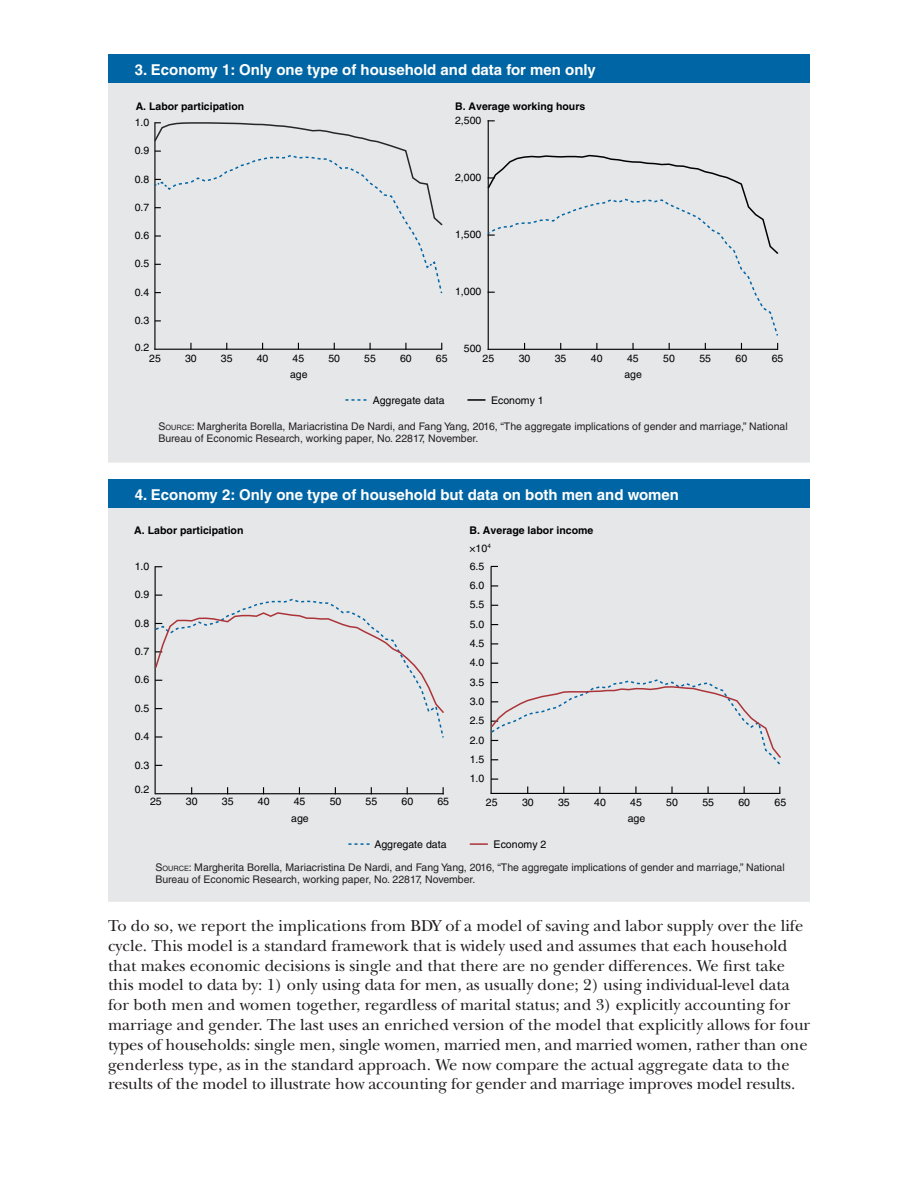
<style>
.page{position:relative;width:918px;height:1188px;background:#fff}
.page>*{position:absolute;margin:0;border:0;box-sizing:border-box;transform-origin:0 0}
.CFL_body_text{font:16.5px/19.8px "New Baskerville Std";color:#231f20}
.figure_title{font:700 15px "Helvetica LT Std";color:#fff}
.notes_and_sources{font:10.5px/12px "Helvetica LT Std";color:#231f20}
.t1{font:10.5px "Helvetica LT Std";color:#000}
.t2{font:700 10.5px "Helvetica LT Std";color:#000}
.s1{font-style:inherit}
.s2{font-size:7.35px}
</style>
<div class="page">
<div style="left:108px;top:58px;width:702px;height:405px;background:#e6e7e9"></div>
<div style="left:108px;top:54px;width:702px;height:29px;background:#0065a4"></div>
<svg style="left:467px;top:399px;width:18px;height:2px"></svg>
<hr style="left:154px;top:123px;width:1px;height:226px;background:#000">
<hr style="left:155px;top:349px;width:287px;height:1px;background:#000">
<svg style="left:190px;top:343px;width:2px;height:6px"></svg>
<svg style="left:154px;top:122px;width:289px;height:171px"></svg>
<hr style="left:488px;top:121px;width:1px;height:228px;background:#000">
<hr style="left:488px;top:349px;width:289px;height:1px;background:#000">
<svg style="left:632px;top:343px;width:2px;height:6px"></svg>
<svg style="left:487px;top:154px;width:292px;height:183px"></svg>
<svg style="left:345px;top:399px;width:22px;height:2px"></svg>
<div style="left:108px;top:484px;width:702px;height:418px;background:#e6e7e9"></div>
<div style="left:108px;top:479px;width:702px;height:29px;background:#0065a4"></div>
<svg style="left:470px;top:843px;width:18px;height:2px"></svg>
<hr style="left:156px;top:793px;width:287px;height:1px;background:#000">
<hr style="left:155px;top:567px;width:1px;height:227px;background:#000">
<svg style="left:154px;top:595px;width:290px;height:144px"></svg>
<hr style="left:491px;top:793px;width:289px;height:1px;background:#000">
<svg style="left:635px;top:787px;width:2px;height:6px"></svg>
<svg style="left:671px;top:787px;width:2px;height:6px"></svg>
<hr style="left:491px;top:567px;width:1px;height:226px;background:#000">
<svg style="left:492px;top:585px;width:6px;height:2px"></svg>
<svg style="left:490px;top:678px;width:291px;height:89px"></svg>
<svg style="left:348px;top:843px;width:22px;height:2px"></svg>
<p class="figure_title" style="left:135px;top:60px;width:463px">3. Economy 1: Only one type of household and data for men only</p>
<p class="t2" style="left:136px;top:100px;width:110px">A. Labor participation</p>
<p class="t2" style="left:455px;top:100px;width:132px">B. Average working hours</p>
<p class="t1" style="left:135px;top:116px;width:16px">1.0</p>
<p class="t1" style="left:135px;top:144px;width:16px">0.9</p>
<p class="t1" style="left:135px;top:173px;width:16px">0.8</p>
<p class="t1" style="left:455px;top:114px;width:28px">2,500</p>
<p class="t1" style="left:455px;top:171px;width:28px">2,000</p>
<p class="t1" style="left:135px;top:201px;width:16px">0.7</p>
<p class="t1" style="left:135px;top:229px;width:16px">0.6</p>
<p class="t1" style="left:135px;top:258px;width:16px">0.5</p>
<p class="t1" style="left:135px;top:286px;width:16px">0.4</p>
<p class="t1" style="left:135px;top:314px;width:16px">0.3</p>
<p class="t1" style="left:135px;top:341px;width:16px">0.2</p>
<p class="t1" style="left:149px;top:352px;width:13px">25</p>
<p class="t1" style="left:185px;top:352px;width:13px">30</p>
<p class="t1" style="left:221px;top:352px;width:13px">35</p>
<p class="t1" style="left:257px;top:352px;width:13px">40</p>
<p class="t1" style="left:293px;top:352px;width:13px">45</p>
<p class="t1" style="left:328px;top:352px;width:13px">50</p>
<p class="t1" style="left:364px;top:352px;width:13px">55</p>
<p class="t1" style="left:400px;top:352px;width:13px">60</p>
<p class="t1" style="left:436px;top:352px;width:13px">65</p>
<p class="t1" style="left:290px;top:368px;width:19px">age</p>
<p class="t1" style="left:455px;top:228px;width:28px">1,500</p>
<p class="t1" style="left:455px;top:286px;width:28px">1,000</p>
<p class="t1" style="left:464px;top:343px;width:19px">500</p>
<p class="t1" style="left:483px;top:352px;width:13px">25</p>
<p class="t1" style="left:519px;top:352px;width:13px">30</p>
<p class="t1" style="left:555px;top:352px;width:13px">35</p>
<p class="t1" style="left:591px;top:352px;width:13px">40</p>
<p class="t1" style="left:627px;top:352px;width:13px">45</p>
<p class="t1" style="left:663px;top:352px;width:13px">50</p>
<p class="t1" style="left:699px;top:352px;width:13px">55</p>
<p class="t1" style="left:736px;top:352px;width:13px">60</p>
<p class="t1" style="left:772px;top:352px;width:13px">65</p>
<p class="t1" style="left:624px;top:368px;width:19px">age</p>
<p class="t1" style="left:373px;top:394px;width:73px">Aggregate data</p>
<p class="t1" style="left:491px;top:394px;width:54px">Economy 1</p>
<p class="notes_and_sources" style="left:158px;top:420px;width:631px"><span class="s1">S</span><span class="s2">OURCE</span><span class="s1">:</span> Margherita Borella, Mariacristina De Nardi, and Fang Yang, 2016, “The aggregate implications of gender and marriage,” National<br>Bureau of Economic Research, working paper, No. 22817, November.</p>
<p class="figure_title" style="left:135px;top:485px;width:546px">4. Economy 2: Only one type of household but data on both men and women</p>
<p class="t2" style="left:134px;top:524px;width:111px">A. Labor participation</p>
<p class="t2" style="left:469px;top:524px;width:125px">B. Average labor income</p>
<p class="t1" style="left:135px;top:560px;width:16px">1.0</p>
<p class="t1" style="left:135px;top:588px;width:16px">0.9</p>
<p class="t1" style="left:135px;top:617px;width:16px">0.8</p>
<p class="t1" style="left:135px;top:645px;width:16px">0.7</p>
<p class="t1" style="left:135px;top:674px;width:16px">0.6</p>
<p class="t1" style="left:135px;top:702px;width:16px">0.5</p>
<p class="t1" style="left:135px;top:730px;width:16px">0.4</p>
<p class="t1" style="left:135px;top:759px;width:16px">0.3</p>
<p class="t1" style="left:135px;top:783px;width:16px">0.2</p>
<p class="t1" style="left:150px;top:795px;width:13px">25</p>
<p class="t1" style="left:186px;top:795px;width:13px">30</p>
<p class="t1" style="left:222px;top:795px;width:13px">35</p>
<p class="t1" style="left:258px;top:795px;width:13px">40</p>
<p class="t1" style="left:294px;top:795px;width:13px">45</p>
<p class="t1" style="left:330px;top:795px;width:13px">50</p>
<p class="t1" style="left:366px;top:795px;width:13px">55</p>
<p class="t1" style="left:402px;top:795px;width:13px">60</p>
<p class="t1" style="left:437px;top:795px;width:13px">65</p>
<p class="t1" style="left:291px;top:812px;width:19px">age</p>
<p class="t1" style="left:469px;top:542px;width:23px">×10<sup>4</sup></p>
<p class="t1" style="left:470px;top:560px;width:16px">6.5</p>
<p class="t1" style="left:470px;top:579px;width:16px">6.0</p>
<p class="t1" style="left:470px;top:599px;width:16px">5.5</p>
<p class="t1" style="left:470px;top:618px;width:16px">5.0</p>
<p class="t1" style="left:470px;top:637px;width:16px">4.5</p>
<p class="t1" style="left:470px;top:657px;width:16px">4.0</p>
<p class="t1" style="left:470px;top:676px;width:16px">3.5</p>
<p class="t1" style="left:470px;top:695px;width:16px">3.0</p>
<p class="t1" style="left:470px;top:715px;width:16px">2.5</p>
<p class="t1" style="left:470px;top:734px;width:16px">2.0</p>
<p class="t1" style="left:470px;top:753px;width:16px">1.5</p>
<p class="t1" style="left:470px;top:772px;width:16px">1.0</p>
<p class="t1" style="left:486px;top:796px;width:13px">25</p>
<p class="t1" style="left:522px;top:796px;width:13px">30</p>
<p class="t1" style="left:558px;top:796px;width:13px">35</p>
<p class="t1" style="left:594px;top:796px;width:13px">40</p>
<p class="t1" style="left:630px;top:796px;width:13px">45</p>
<p class="t1" style="left:666px;top:796px;width:13px">50</p>
<p class="t1" style="left:702px;top:796px;width:13px">55</p>
<p class="t1" style="left:738px;top:796px;width:13px">60</p>
<p class="t1" style="left:775px;top:796px;width:13px">65</p>
<p class="t1" style="left:628px;top:812px;width:19px">age</p>
<p class="t1" style="left:374px;top:838px;width:74px">Aggregate data</p>
<p class="t1" style="left:494px;top:838px;width:54px">Economy 2</p>
<p class="notes_and_sources" style="left:155px;top:862px;width:631px"><span class="s1">S</span><span class="s2">OURCE</span><span class="s1">:</span> Margherita Borella, Mariacristina De Nardi, and Fang Yang, 2016, “The aggregate implications of gender and marriage,” National<br>Bureau of Economic Research, working paper, No. 22817, November.</p>
<p class="CFL_body_text" style="left:108px;top:916px;width:704px">To do so, we report the implications from BDY of a model of saving and labor supply over the life cycle. This model is a standard framework that is widely used and assumes that each household that makes economic decisions is single and that there are no gender differences. We first take this model to data by: 1) only using data for men, as usually done; 2) using individual-level data for both men and women together, regardless of marital status; and 3) explicitly accounting for marriage and gender. The last uses an enriched version of the model that explicitly allows for four types of households: single men, single women, married men, and married women, rather than one genderless type, as in the standard approach. We now compare the actual aggregate data to the results of the model to illustrate how accounting for gender and marriage improves model results.</p>
</div>
